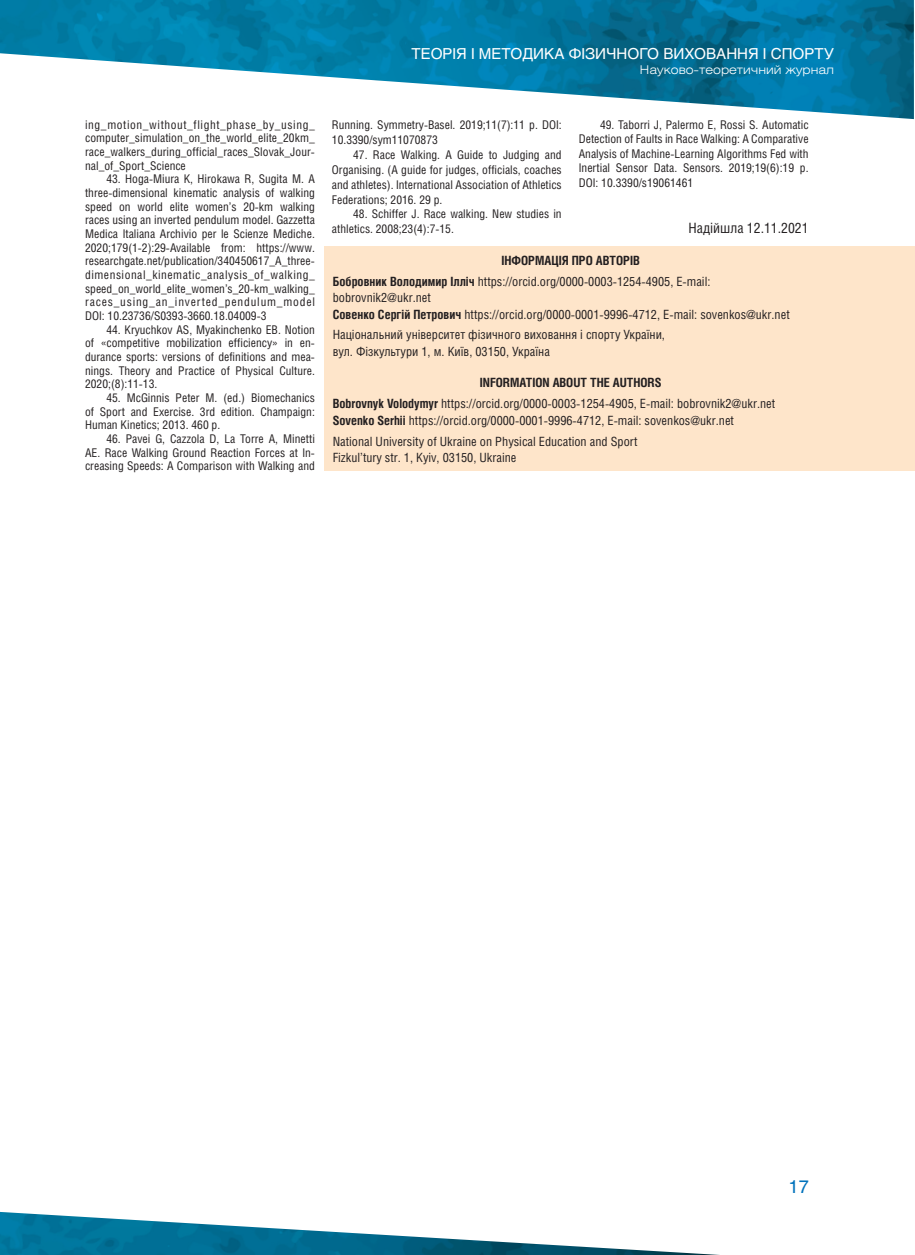
<style>
.page{position:relative;width:915px;height:1255px;background:#fff}
.page>*{position:absolute;margin:0;border:0;box-sizing:border-box;transform-origin:0 0}
.t1{font:18px "Helios C";color:#0072bc}
.t2{font:15px "Helios C";color:#fff}
.t3{font:14.25px "Helios Cond C";color:#231f20}
.t4{font:12.75px/20.7px "Helios Cond C";color:#231f20}
.t5{font:700 12.75px "Helios Cond C";color:#231f20}
.t6{font:12px/13.6px "Helios Cond C";color:#231f20;text-align:justify}
.t7{font:12px "Helios Ext Light C";color:#fff}
.s1{font-weight:700}
</style>
<div class="page">
<img style="left:0;top:0;width:913px;height:119px">
<img style="left:0;top:1211px;width:703px;height:43px">
<div style="left:324px;top:246px;width:590px;height:224px;background:#fee5ca"></div>
<p class="t6" style="left:85px;top:117px;width:231px">ing_motion_without_flight_phase_by_using_ computer_simulation_on_the_world_elite_20km_ race_walkers_during_official_races_Slovak_Jour&shy;nal_of_Sport_Science</p>
<p class="t6" style="left:85px;top:172px;width:231px;text-indent:21px">43. Hoga-Miura K, Hirokawa R, Sugita M. A three-dimensional kinematic analysis of walking speed on world elite women’s 20-km walking races using an inverted pendulum model. Gazzetta Medica Italiana Archivio per le Scienze Mediche.<br>2020;179(1-2):29-Available from: https://www. researchgate.net/publication/340450617_A_three&shy;dimensional_kinematic_analysis_of_walking_ speed_on_world_elite_women’s_20-km_walking_ races_using_an_inverted_pendulum_model DOI: 10.23736/S0393-3660.18.04009-3</p>
<p class="t6" style="left:85px;top:322px;width:231px;text-indent:21px">44. Kryuchkov AS, Myakinchenko EB. Notion of «competitive mobilization efficiency» in en&shy;durance sports: versions of definitions and mea&shy;nings. Theory and Practice of Physical Culture.<br>2020;(8):11-13.</p>
<p class="t6" style="left:85px;top:390px;width:231px;text-indent:21px">45. McGinnis Peter M. (ed.) Biomechanics of Sport and Exercise. 3rd edition. Champaign:<br>Human Kinetics; 2013. 460 p.</p>
<p class="t6" style="left:85px;top:431px;width:231px;text-indent:21px">46. Pavei G, Cazzola D, La Torre A, Minetti AE. Race Walking Ground Reaction Forces at In&shy;creasing Speeds: A Comparison with Walking and</p>
<p class="t2" style="left:411px;top:44px;width:316px">Теорія і методика фізичного вихованн</p>
<p class="t2" style="left:747px;top:44px;width:85px">я і спорту</p>
<p class="t7" style="left:639px;top:62px;width:196px">Науково-теоретичний журнал</p>
<p class="t6" style="left:332px;top:117px;width:231px;line-height:15px">Running. Symmetry-Basel. 2019;11(7):11 p. DOI:<br>10.3390/sym11070873</p>
<p class="t6" style="left:332px;top:147px;width:231px;line-height:15px;text-indent:21px">47. Race Walking. A Guide to Judging and Organising. (A guide for judges, officials, coaches and athletes). International Association of Athletics Federations; 2016. 29 р.</p>
<p class="t6" style="left:332px;top:206px;width:231px;line-height:15px;text-indent:21px">48. Schiffer J. Race walking. New studies in athletics. 2008;23(4):7-15.</p>
<p class="t6" style="left:578px;top:117px;width:231px;line-height:14.5px;text-indent:21px">49. Taborri J, Palermo E, Rossi S. Automatic Detection of Faults in Race Walking: A Comparative Analysis of Machine-Learning Algorithms Fed with Inertial Sensor Data. Sensors. 2019;19(6):19 p.<br>DOI: 10.3390/s19061461</p>
<p class="t3" style="left:688px;top:220px;width:121px">Надійшла 12.11.2021</p>
<p class="t4" style="left:332px;top:250px;width:379px;text-indent:263px"><span class="s1">АВТОРІВ<br>Бобровник Володимир Ілліч</span> https://orcid.org/0000-0003-1254-4905, E-mail:</p>
<p class="t4" style="left:332px;top:289px;width:458px;line-height:16.5px">bobrovnik2@ukr.net<br><span class="s1">Совенко Сергій Петрович</span> https://orcid.org/0000-0001-9996-4712, E-mail: sovenkos@ukr.net</p>
<p class="t4" style="left:332px;top:326px;width:334px;line-height:16.5px">Національний університет фізичного виховання і спорту України, вул. Фізкультури 1, м. Київ, 03150, Україна</p>
<p class="t5" style="left:479px;top:375px;width:19px">INFORM</p>
<p class="t5" style="left:501px;top:253px;width:8px">ІНФОРМАЦІЯ</p>
<p class="t5" style="left:571px;top:253px;width:8px">ПРО</p>
<p class="t4" style="left:332px;top:372px;width:444px;text-indent:187px"><span class="s1">ATION ABOUT THE AUTHORS<br>Bobrovnyk Volodymyr</span> https://orcid.org/0000-0003-1254-4905, E-mail: bobrovnik2@ukr.net</p>
<p class="t4" style="left:332px;top:409px;width:402px"><span class="s1">Sovenko Serhii</span> https://orcid.org/0000-0001-9996-4712, E-mail: sovenkos@ukr.net<br>National University of Ukraine on Physical Education and Sport</p>
<p class="t4" style="left:332px;top:447px;width:185px">Fizkul’tury str. 1, Kyiv, 03150, Ukraine</p>
<h1 class="t1" style="left:788px;top:1175px;width:22px">17</h1>
</div>
